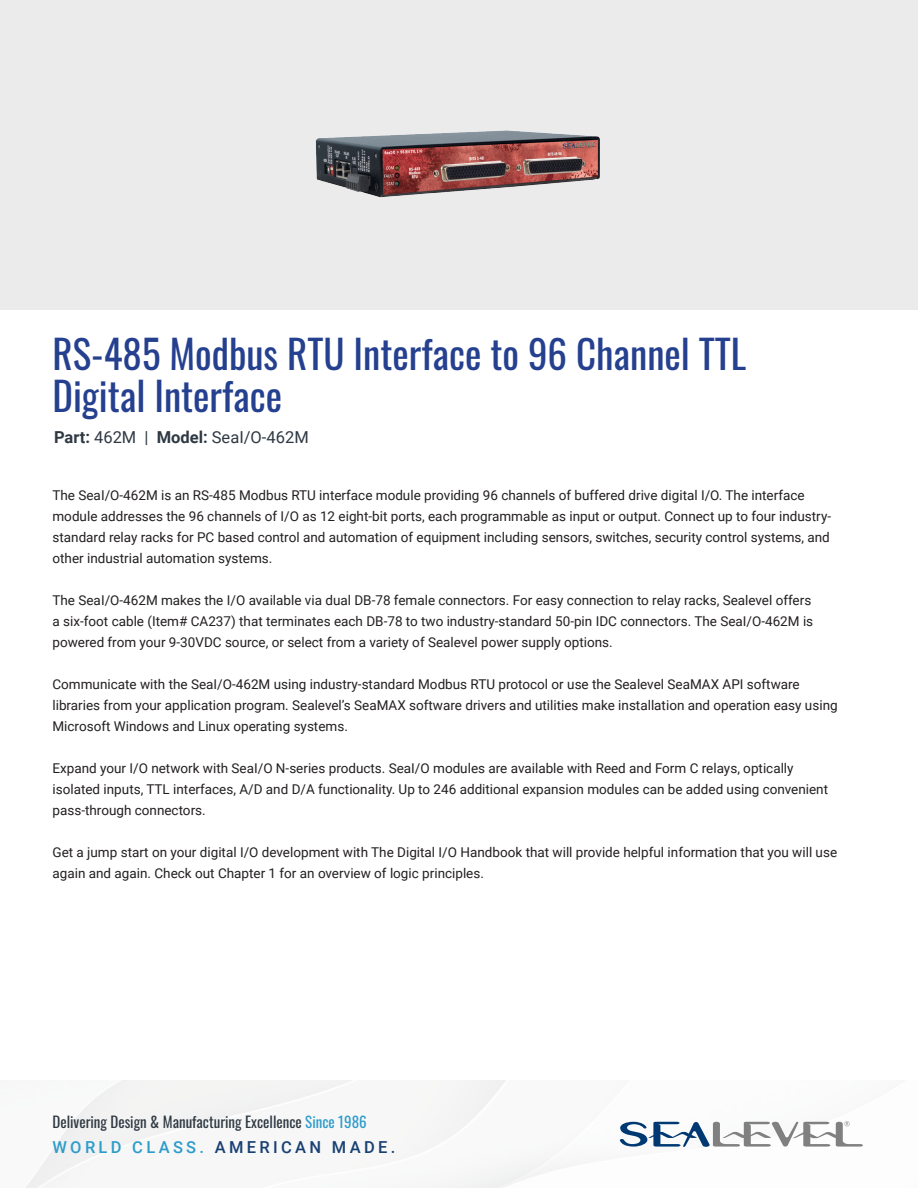
<style>
.page{position:relative;width:918px;height:1188px;background:#fff}
.page>*{position:absolute;margin:0;border:0;box-sizing:border-box;transform-origin:0 0}
.t1{font:39px/42px "Oswald";color:#25408f}
.t2{font:16.5px "Roboto";color:#2f3943}
.t3{font:500 16.5px "Roboto";letter-spacing:.2em;color:#184072}
.t4{font:15px "Oswald";color:#2f3943}
.t5{font:13.5px/21px "Roboto";color:#231f20}
.s1{font-weight:700}
.s2{color:#2e9cca}
</style>
<div class="page">
<div style="left:0;top:0;width:918px;height:309px;background:#ecebeb"></div>
<svg style="left:620px;top:1121px;width:243px;height:26px"></svg>
<img style="left:316px;top:130px;width:284px;height:68px">
<p class="t1" style="left:52px;top:329px;width:695px">RS-485 Modbus RTU Interface to 96 Channel TTL<br>Digital Interface</p>
<p class="t2" style="left:54px;top:426px;width:256px"><span class="s1">Part:</span> 462M | <span class="s1">Model:</span> SeaI/O-462M</p>
<p class="t5" style="left:52px;top:484px;width:780px">The SeaI/O-462M is an RS-485 Modbus RTU interface module providing 96 channels of buffered drive digital I/O. The interface module addresses the 96 channels of I/O as 12 eight-bit ports, each programmable as input or output. Connect up to four industry&shy;standard relay racks for PC based control and automation of equipment including sensors, switches, security control systems, and other industrial automation systems.</p>
<p class="t5" style="left:52px;top:589px;width:762px">The SeaI/O-462M makes the I/O available via dual DB-78 female connectors. For easy connection to relay racks, Sealevel offers a six-foot cable (Item# CA237) that terminates each DB-78 to two industry-standard 50-pin IDC connectors. The SeaI/O-462M is powered from your 9-30VDC source, or select from a variety of Sealevel power supply options.</p>
<p class="t5" style="left:52px;top:673px;width:787px">Communicate with the SeaI/O-462M using industry-standard Modbus RTU protocol or use the Sealevel SeaMAX API software libraries from your application program. Sealevel’s SeaMAX software drivers and utilities make installation and operation easy using<br>Microsoft Windows and Linux operating systems.</p>
<p class="t5" style="left:52px;top:757px;width:777px">Expand your I/O network with SeaI/O N-series products. SeaI/O modules are available with Reed and Form C relays, optically isolated inputs, TTL interfaces, A/D and D/A functionality. Up to 246 additional expansion modules can be added using convenient pass-through connectors.</p>
<p class="t5" style="left:52px;top:841px;width:786px">Get a jump start on your digital I/O development with The Digital I/O Handbook that will provide helpful information that you will use again and again. Check out Chapter 1 for an overview of logic principles.</p>
<p class="t4" style="left:52px;top:1109px;width:316px">Delivering Design &amp; Manufacturing Excellence <span class="s2">Since 1986</span></p>
<p class="t3" style="left:52px;top:1135px;width:344px"><span class="s2">WORLD CLASS.</span> AMERICAN MADE.</p>
</div>
